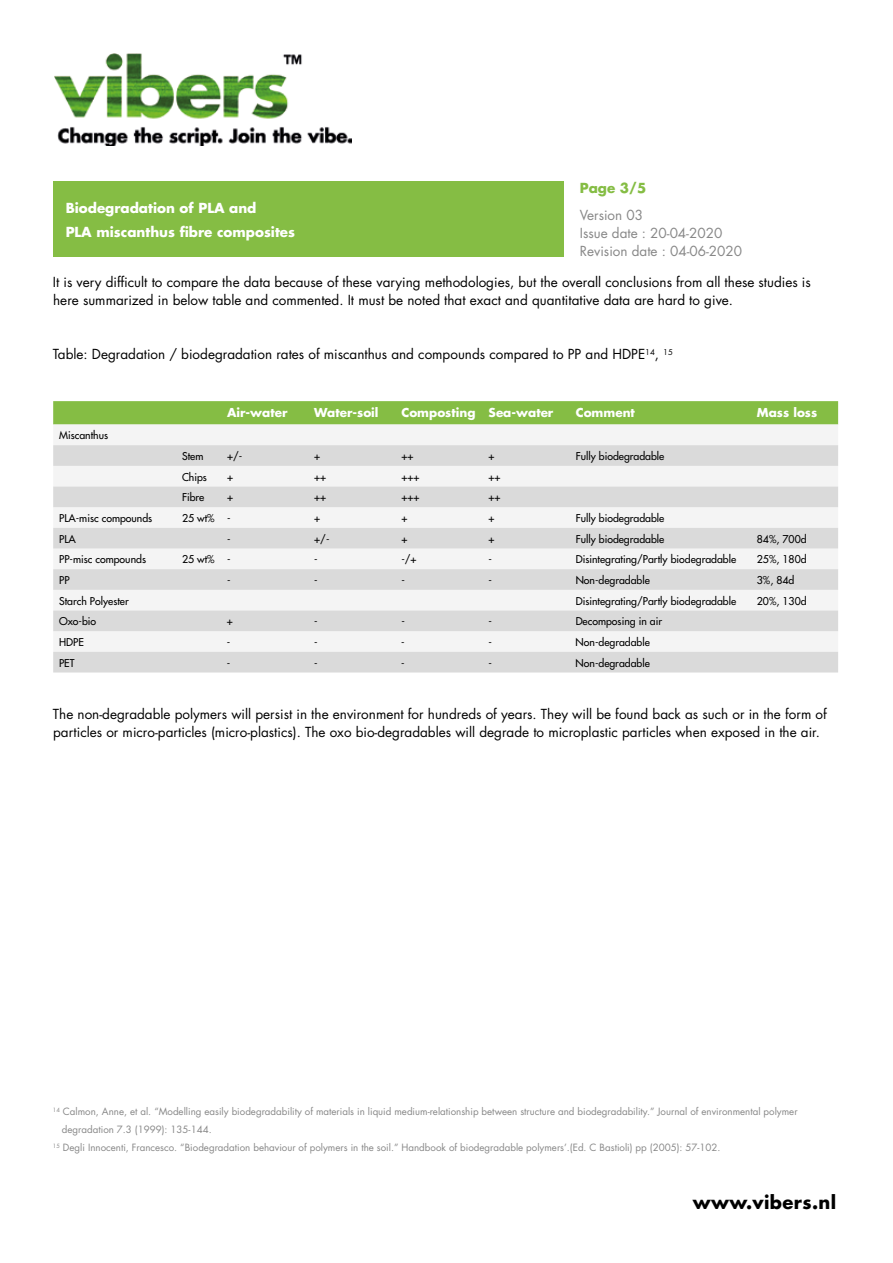
<style>
.page{position:relative;width:893px;height:1263px;background:#fff}
.page>*{position:absolute;margin:0;border:0;box-sizing:border-box;transform-origin:0 0}
.t1{font:700 18px "Futura Std";letter-spacing:.02em;color:#000}
.t2{font:13.5px/18px "Futura Std";color:#000}
.t3{font:13.5px/18px "Futura Std";color:#878787}
.t4{font:700 13.5px/24px "Futura Std";color:#fff}
.t5{font:700 13.5px "Futura Std";color:#85bd44}
.t6{font:700 12px "Futura Std";color:#fff}
.t7{font:500 10.5px "Futura Std";color:#000}
.t8{font:9.75px "Futura Std";color:#878787}
</style>
<div class="page">
<div style="left:53px;top:401px;width:785px;height:23px;background:#85bd44"></div>
<div style="left:53px;top:424px;width:785px;height:21px;background:#f4f4f4"></div>
<svg style="left:53px;top:445px;width:785px;height:227px;fill:#dadada"></svg>
<img style="left:54px;top:54px;width:298px;height:92px">
<div style="left:53px;top:181px;width:510px;height:76px;background:#85bd44"></div>
<p class="t4" style="left:66px;top:195px;width:231px">Biodegradation of PLA and<br>PLA miscanthus fibre composites</p>
<p class="t5" style="left:580px;top:178px;width:68px">Page 3/5</p>
<p class="t3" style="left:580px;top:206px;width:164px">Version 03<br>Issue date : 20-04-2020<br>Revision date : 04-06-2020</p>
<p class="t2" style="left:53px;top:273px;width:759px">It is very difficult to compare the data because of these varying methodologies, but the overall conclusions from all these studies is here summarized in below table and commented. It must be noted that exact and quantitative data are hard to give.</p>
<p class="t2" style="left:53px;top:345px;width:621px">Table: Degradation / biodegradation rates of miscanthus and compounds compared to PP and HDPE<sup>14</sup>, <sup>15</sup></p>
<p class="t7" style="left:59px;top:429px;width:51px">Miscanthus</p>
<p class="t6" style="left:227px;top:405px;width:62px">Air-water</p>
<p class="t6" style="left:314px;top:405px;width:66px">Water-soil</p>
<p class="t6" style="left:401px;top:405px;width:153px">Composting Sea-water</p>
<p class="t6" style="left:576px;top:405px;width:61px">Comment</p>
<p class="t6" style="left:757px;top:405px;width:62px">Mass loss</p>
<p class="t7" style="left:182px;top:449px;width:23px">Stem</p>
<p class="t7" style="left:227px;top:449px;width:17px">+/-</p>
<p class="t7" style="left:314px;top:449px;width:8px">+</p>
<p class="t7" style="left:401px;top:449px;width:14px">++</p>
<p class="t7" style="left:489px;top:449px;width:8px">+</p>
<p class="t7" style="left:576px;top:449px;width:90px">Fully biodegradable</p>
<p class="t7" style="left:182px;top:470px;width:26px">Chips</p>
<p class="t7" style="left:227px;top:470px;width:8px">+</p>
<p class="t7" style="left:314px;top:470px;width:14px">++</p>
<p class="t7" style="left:401px;top:470px;width:20px">+++</p>
<p class="t7" style="left:489px;top:470px;width:14px">++</p>
<p class="t7" style="left:182px;top:491px;width:24px">Fibre</p>
<p class="t7" style="left:227px;top:491px;width:8px">+</p>
<p class="t7" style="left:314px;top:491px;width:14px">++</p>
<p class="t7" style="left:401px;top:491px;width:20px">+++</p>
<p class="t7" style="left:489px;top:491px;width:14px">++</p>
<p class="t7" style="left:59px;top:511px;width:95px">PLA-misc compounds</p>
<p class="t7" style="left:182px;top:511px;width:50px">25 wt% -</p>
<p class="t7" style="left:314px;top:511px;width:8px">+</p>
<p class="t7" style="left:401px;top:511px;width:8px">+</p>
<p class="t7" style="left:489px;top:511px;width:8px">+</p>
<p class="t7" style="left:576px;top:511px;width:90px">Fully biodegradable</p>
<p class="t7" style="left:59px;top:532px;width:18px">PLA</p>
<p class="t7" style="left:227px;top:532px;width:5px">-</p>
<p class="t7" style="left:314px;top:532px;width:17px">+/-</p>
<p class="t7" style="left:401px;top:532px;width:8px">+</p>
<p class="t7" style="left:489px;top:532px;width:8px">+</p>
<p class="t7" style="left:576px;top:532px;width:90px">Fully biodegradable</p>
<p class="t7" style="left:757px;top:532px;width:51px">84%, 700d</p>
<p class="t7" style="left:59px;top:553px;width:88px">PP-misc compounds</p>
<p class="t7" style="left:182px;top:553px;width:50px">25 wt% -</p>
<p class="t7" style="left:314px;top:553px;width:5px">-</p>
<p class="t7" style="left:401px;top:553px;width:17px">-/+</p>
<p class="t7" style="left:488px;top:553px;width:5px">-</p>
<p class="t7" style="left:576px;top:553px;width:162px">Disintegrating/Partly biodegradable</p>
<p class="t7" style="left:757px;top:553px;width:51px">25%, 180d</p>
<p class="t7" style="left:59px;top:573px;width:12px">PP</p>
<p class="t7" style="left:227px;top:573px;width:5px">-</p>
<p class="t7" style="left:314px;top:573px;width:5px">-</p>
<p class="t7" style="left:401px;top:573px;width:5px">-</p>
<p class="t7" style="left:488px;top:573px;width:5px">-</p>
<p class="t7" style="left:576px;top:573px;width:76px">Non-degradable</p>
<p class="t7" style="left:757px;top:573px;width:39px">3%, 84d</p>
<p class="t7" style="left:59px;top:594px;width:71px">Starch Polyester</p>
<p class="t7" style="left:576px;top:594px;width:162px">Disintegrating/Partly biodegradable</p>
<p class="t7" style="left:757px;top:594px;width:51px">20%, 130d</p>
<p class="t7" style="left:59px;top:615px;width:39px">Oxo-bio</p>
<p class="t7" style="left:227px;top:615px;width:8px">+</p>
<p class="t7" style="left:314px;top:615px;width:5px">-</p>
<p class="t7" style="left:401px;top:615px;width:5px">-</p>
<p class="t7" style="left:488px;top:615px;width:5px">-</p>
<p class="t7" style="left:576px;top:615px;width:88px">Decomposing in air</p>
<p class="t7" style="left:59px;top:635px;width:26px">HDPE</p>
<p class="t7" style="left:227px;top:635px;width:5px">-</p>
<p class="t7" style="left:314px;top:635px;width:5px">-</p>
<p class="t7" style="left:401px;top:635px;width:5px">-</p>
<p class="t7" style="left:488px;top:635px;width:5px">-</p>
<p class="t7" style="left:576px;top:635px;width:76px">Non-degradable</p>
<p class="t7" style="left:59px;top:656px;width:17px">PET</p>
<p class="t7" style="left:227px;top:656px;width:5px">-</p>
<p class="t7" style="left:314px;top:656px;width:5px">-</p>
<p class="t7" style="left:401px;top:656px;width:5px">-</p>
<p class="t7" style="left:488px;top:656px;width:5px">-</p>
<p class="t7" style="left:576px;top:656px;width:76px">Non-degradable</p>
<p class="t2" style="left:53px;top:705px;width:775px">The non-degradable polymers will persist in the environment for hundreds of years. They will be found back as such or in the form of particles or micro-particles (micro-plastics). The oxo bio-degradables will degrade to microplastic particles when exposed in the air.</p>
<p class="t8" style="left:53px;top:1105px;width:746px"><sup>14</sup> Calmon, Anne, et al. “Modelling easily biodegradability of materials in liquid medium-relationship between structure and biodegradability.” Journal of environmental polymer</p>
<p class="t8" style="left:62px;top:1123px;width:151px">degradation 7.3 (1999): 135-144.</p>
<p class="t8" style="left:53px;top:1141px;width:669px"><sup>15</sup> Degli Innocenti, Francesco. “Biodegradation behaviour of polymers in the soil.” Handbook of biodegradable polymers’.(Ed. C Bastioli) pp (2005): 57-102.</p>
<h1 class="t1" style="left:693px;top:1190px;width:145px">www.vibers.nl</h1>
</div>
